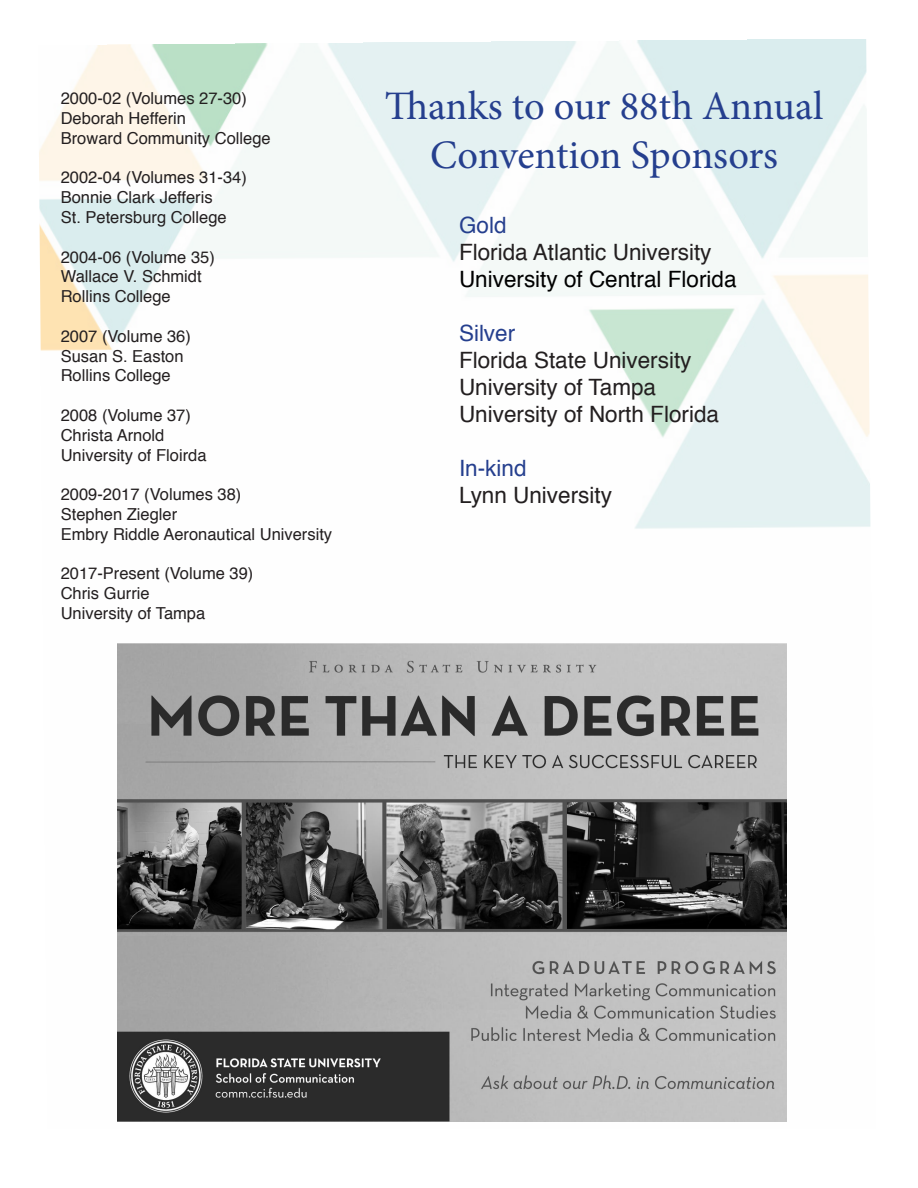
<style>
.page{position:relative;width:918px;height:1188px;background:#fff}
.page>*{position:absolute;margin:0;border:0;box-sizing:border-box;transform-origin:0 0}
.t1{font:40.5px/48.6px "Minion Pro";color:#253f8e;text-align:center}
.t2{font:22.5px/27px "Helvetica";color:#231f20}
.t3{font:22.5px "Helvetica";color:#000}
.t4{font:22.5px "Helvetica";color:#253f8e}
.t5{font:16.5px/19.8px "Helvetica";color:#231f20}
</style>
<div class="page">
<img style="left:39px;top:39px;width:832px;height:1083px">
<img style="left:117px;top:644px;width:669px;height:477px">
<p class="t5" style="left:61px;top:89px;width:211px">2000-02 (Volumes 27-30)<br>Deborah Hefferin<br>Broward Community College</p>
<p class="t5" style="left:61px;top:168px;width:188px">2002-04 (Volumes 31-34)<br>Bonnie Clark Jefferis<br>St. Petersburg College</p>
<p class="t5" style="left:61px;top:247px;width:156px">2004-06 (Volume 35)<br>Wallace V. Schmidt<br>Rollins College</p>
<p class="t5" style="left:61px;top:327px;width:132px">2007 (Volume 36)<br>Susan S. Easton<br>Rollins College</p>
<p class="t5" style="left:61px;top:406px;width:147px">2008 (Volume 37)<br>Christa Arnold<br>University of Floirda</p>
<p class="t5" style="left:61px;top:485px;width:273px">2009-2017 (Volumes 38)<br>Stephen Ziegler<br>Embry Riddle Aeronautical University</p>
<p class="t5" style="left:61px;top:564px;width:194px">2017-Present (Volume 39)<br>Chris Gurrie<br>University of Tampa</p>
<h1 class="t1" style="left:385px;top:82px;width:440px">Thanks to our 88th Annual<br>Convention Sponsors</h1>
<h2 class="t4" style="left:459px;top:208px;width:49px">Gold</h2>
<h2 class="t2" style="left:459px;top:239px;width:254px">Florida Atlantic University</h2>
<h2 class="t3" style="left:459px;top:262px;width:279px">University of Central Florida</h2>
<h2 class="t4" style="left:459px;top:316px;width:58px">Silver</h2>
<h2 class="t2" style="left:459px;top:347px;width:262px">Florida State University<br>University of Tampa<br>University of North Florida</h2>
<h2 class="t4" style="left:459px;top:451px;width:69px">In-kind</h2>
<h2 class="t2" style="left:459px;top:482px;width:154px">Lynn University</h2>
</div>
